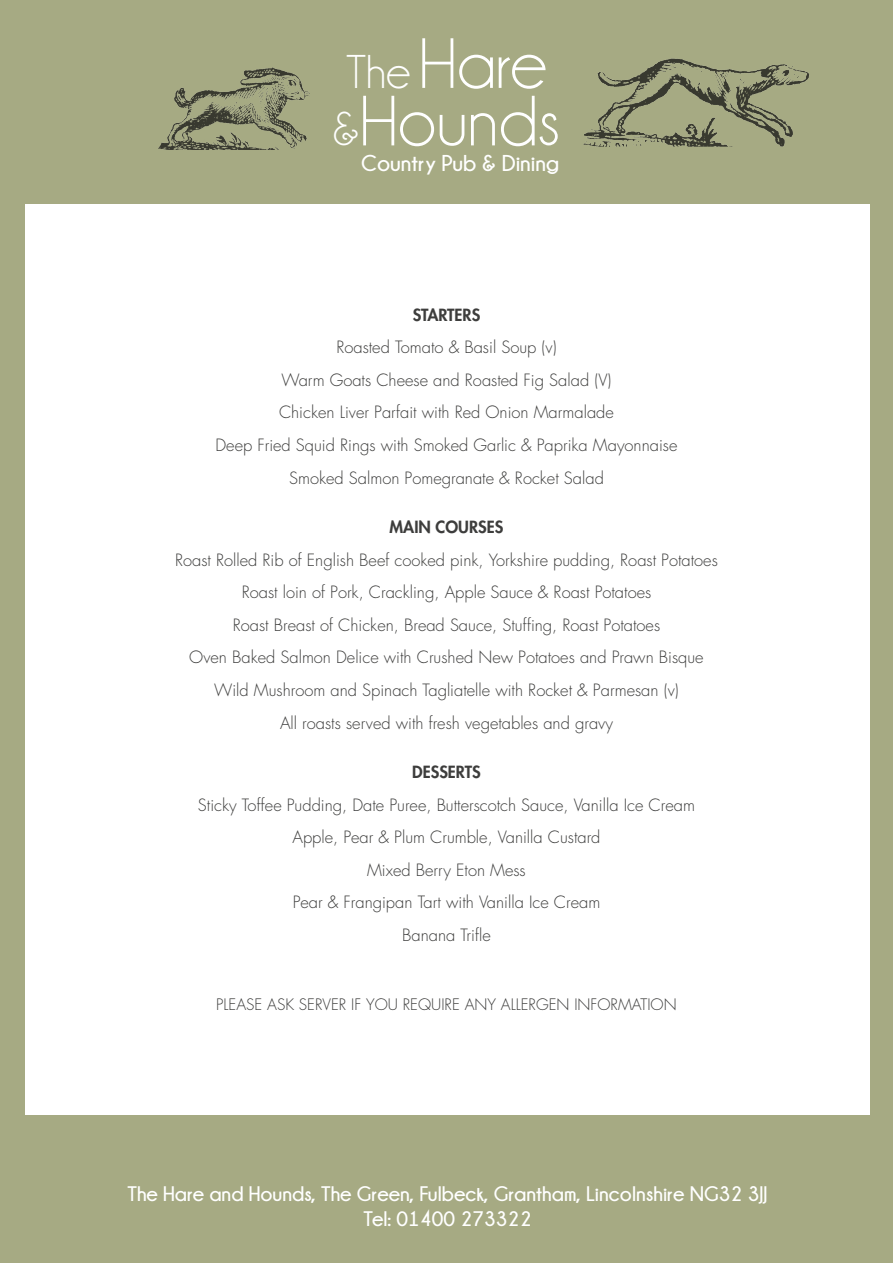
<style>
.page{position:relative;width:893px;height:1263px;background:#a6aa83}
.page>*{position:absolute;margin:0;border:0;box-sizing:border-box;transform-origin:0 0}
.t1{font:71.85px/57.4px "Champagne&Limousines";color:#fff}
.t2{font:700 22.8px "Champagne&Limousines";color:#fff}
.t3{font:700 21px/25.2px "Champagne&Limousines";color:#fff;text-align:center}
.t4{font:300 16.5px "Futura";color:#3d3d3c}
.t5{font:800 16.35px "Futura";color:#3d3d3c}
.t6{font:300 15.45px "Futura";color:#3d3d3c}
.s1{font-size:47.85px}
</style>
<div class="page">
<img style="left:158px;top:68px;width:151px;height:82px">
<img style="left:584px;top:58px;width:225px;height:89px">
<div style="left:26px;top:204px;width:844px;height:910px;background:#fff"></div>
<p class="t1" style="left:333px;top:36px;width:229px"><span class="s1">The</span> Hare <span class="s1">&amp;</span>Hounds</p>
<p class="t2" style="left:361px;top:150px;width:199px">Country Pub &amp; Dining</p>
<p class="t5" style="left:413px;top:304px;width:69px">STARTERS</p>
<p class="t4" style="left:336px;top:337px;width:222px">Roasted Tomato &amp; Basil Soup (v)</p>
<p class="t4" style="left:281px;top:370px;width:331px">Warm Goats Cheese and Roasted Fig Salad (V)</p>
<p class="t4" style="left:279px;top:402px;width:336px">Chicken Liver Parfait with Red Onion Marmalade</p>
<p class="t4" style="left:215px;top:435px;width:463px">Deep Fried Squid Rings with Smoked Garlic &amp; Paprika Mayonnaise</p>
<p class="t4" style="left:289px;top:468px;width:316px">Smoked Salmon Pomegranate &amp; Rocket Salad</p>
<p class="t5" style="left:390px;top:517px;width:115px">MAIN COURSES</p>
<p class="t4" style="left:175px;top:550px;width:544px">Roast Rolled Rib of English Beef cooked pink, Yorkshire pudding, Roast Potatoes</p>
<p class="t4" style="left:242px;top:582px;width:411px">Roast loin of Pork, Crackling, Apple Sauce &amp; Roast Potatoes</p>
<p class="t4" style="left:233px;top:615px;width:429px">Roast Breast of Chicken, Bread Sauce, Stuffing, Roast Potatoes</p>
<p class="t4" style="left:189px;top:647px;width:516px">Oven Baked Salmon Delice with Crushed New Potatoes and Prawn Bisque</p>
<p class="t4" style="left:214px;top:680px;width:466px">Wild Mushroom and Spinach Tagliatelle with Rocket &amp; Parmesan (v)</p>
<p class="t4" style="left:280px;top:712px;width:334px">All roasts served with fresh vegetables and gravy</p>
<p class="t5" style="left:412px;top:762px;width:70px">DESSERTS</p>
<p class="t4" style="left:198px;top:795px;width:499px">Sticky Toffee Pudding, Date Puree, Butterscotch Sauce, Vanilla Ice Cream</p>
<p class="t4" style="left:292px;top:827px;width:310px">Apple, Pear &amp; Plum Crumble, Vanilla Custard</p>
<p class="t4" style="left:367px;top:860px;width:160px">Mixed Berry Eton Mess</p>
<p class="t4" style="left:293px;top:892px;width:309px">Pear &amp; Frangipan Tart with Vanilla Ice Cream</p>
<p class="t4" style="left:402px;top:925px;width:90px">Banana Trifle</p>
<p class="t6" style="left:216px;top:995px;width:462px">PLEASE ASK SERVER IF YOU REQUIRE ANY ALLERGEN INFORMATION</p>
<p class="t3" style="left:127px;top:1181px;width:642px">The Hare and Hounds, The Green, Fulbeck, Grantham, Lincolnshire NG32 3JJ<br>Tel: 01400 273322</p>
</div>
